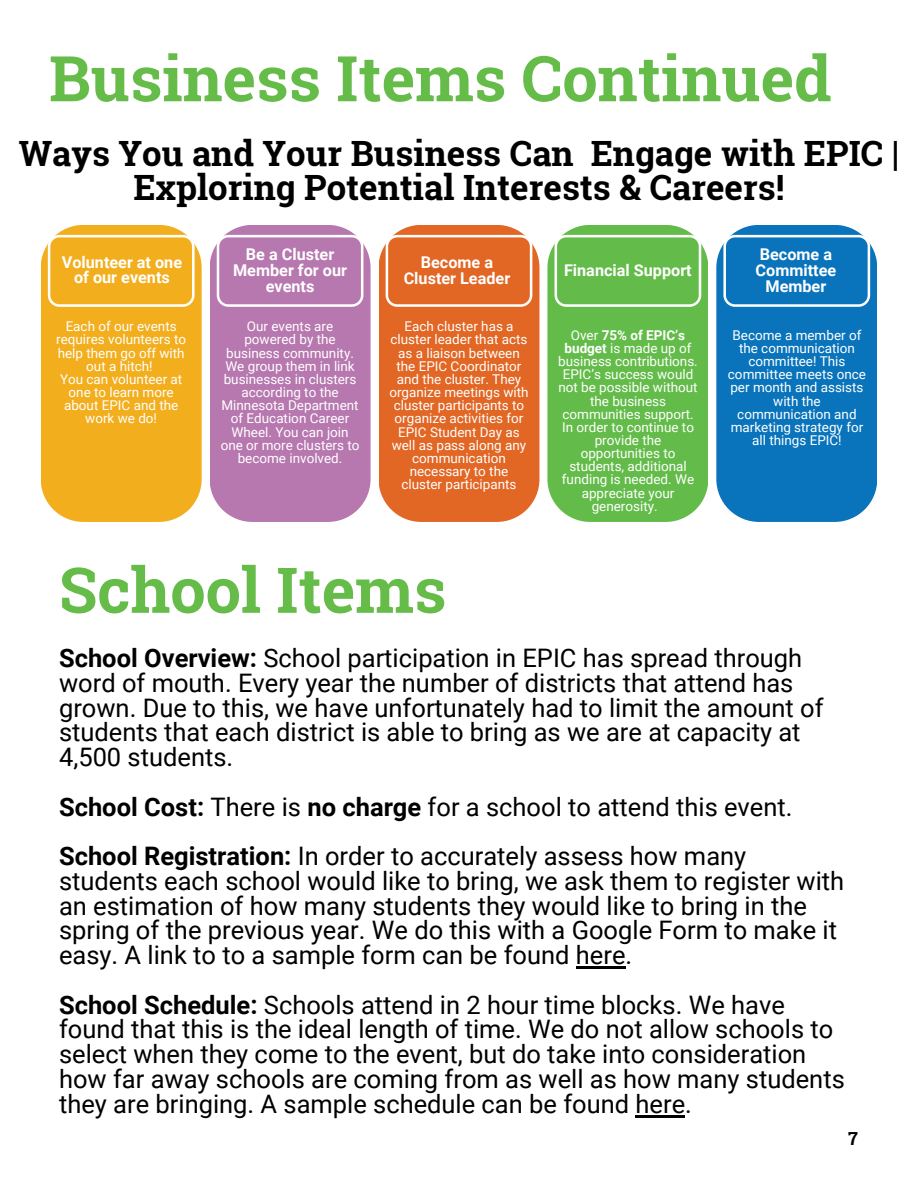
<style>
.page{position:relative;width:918px;height:1188px;background:#fff}
.page>*{position:absolute;margin:0;border:0;box-sizing:border-box;transform-origin:0 0}
.t1{font:700 63px "Roboto Slab";color:#65bc48}
.t2{font:700 34.8px/33.8px "Roboto Slab";color:#000;text-align:center}
.t3{font:25.5px/24.8px "Roboto";color:#000}
.t4{font:700 18px "Roboto Slab";color:#000}
.t5{font:700 16.2px/15.9px "Roboto";color:#fff;text-align:center}
.t6{font:13.5px/13.2px "Roboto";color:#fff;text-align:center}
.s1{font-weight:700}
</style>
<div class="page">
<hr style="left:576px;top:966px;width:50px;height:3px;background:#000">
<hr style="left:636px;top:1115px;width:49px;height:2px;background:#000">
<div style="left:210px;top:225px;width:161px;height:297px;background:#b777af"></div>
<svg style="left:217px;top:235px;width:146px;height:71px;background:#bd83b6"></svg>
<div style="left:41px;top:225px;width:161px;height:297px;background:#f2ae1d"></div>
<svg style="left:48px;top:235px;width:147px;height:71px;background:#f3b531"></svg>
<div style="left:379px;top:225px;width:160px;height:297px;background:#e26624"></div>
<svg style="left:386px;top:235px;width:146px;height:71px;background:#e47337"></svg>
<div style="left:547px;top:225px;width:161px;height:297px;background:#63bc49"></div>
<svg style="left:555px;top:235px;width:146px;height:71px;background:#70c159"></svg>
<div style="left:716px;top:225px;width:161px;height:297px;background:#0974bb"></div>
<svg style="left:723px;top:235px;width:147px;height:71px;background:#1f80c1"></svg>
<h1 class="t1" style="left:49px;top:35px;width:784px">Business Items Continued</h1>
<p class="t2" style="left:19px;top:135px;width:882px">Ways You and Your Business Can Engage with EPIC |<br>Exploring Potential Interests &amp; Careers!</p>
<p class="t5" style="left:62px;top:254px;width:122px">Volunteer at one of our events</p>
<h4 class="t6" style="left:56px;top:320px;width:131px">Each of our events requires volunteers to help them go off with out a hitch!</h4>
<p class="t6" style="left:60px;top:373px;width:124px">You can volunteer at one to learn more about EPIC and the work we do!</p>
<h4 class="t5" style="left:233px;top:246px;width:115px">Be a Cluster<br>Member for our events</h4>
<p class="t6" style="left:221px;top:320px;width:140px">Our events are powered by the business community.<br>We group them in link businesses in clusters according to the<br>Minnesota Department of Education Career<br>Wheel. You can join one or more clusters to become involved.</p>
<p class="t5" style="left:404px;top:254px;width:108px">Become a<br>Cluster Leader</p>
<p class="t6" style="left:389px;top:320px;width:141px">Each cluster has a cluster leader that acts as a liaison between the EPIC Coordinator and the cluster. They organize meetings with cluster participants to organize activities for<br>EPIC Student Day as well as pass along any communication necessary to the cluster participants</p>
<p class="t5" style="left:564px;top:262px;width:129px">Financial Support</p>
<p class="t6" style="left:558px;top:329px;width:141px">Over <span class="s1">75% of EPIC’s budget</span> is made up of business contributions.<br>EPIC’s success would not be possible without the business communities support.<br>In order to continue to provide the opportunities to students, additional funding is needed. We appreciate your generosity.</p>
<p class="t5" style="left:756px;top:246px;width:82px">Become a<br>Committee<br>Member</p>
<p class="t6" style="left:728px;top:329px;width:140px">Become a member of the communication committee! This committee meets once per month and assists with the communication and marketing strategy for all things EPIC!</p>
<h2 class="t1" style="left:59px;top:547px;width:389px">School Items</h2>
<p class="t3" style="left:59px;top:646px;width:766px"><span class="s1">School Overview:</span> School participation in EPIC has spread through word of mouth. Every year the number of districts that attend has grown. Due to this, we have unfortunately had to limit the amount of students that each district is able to bring as we are at capacity at 4,500 students.</p>
<h4 class="t3" style="left:59px;top:795px;width:735px"><span class="s1">School Cost:</span> There is <span class="s1">no charge</span> for a school to attend this event.</h4>
<p class="t3" style="left:59px;top:844px;width:787px"><span class="s1">School Registration:</span> In order to accurately assess how many students each school would like to bring, we ask them to register with an estimation of how many students they would like to bring in the spring of the previous year. We do this with a Google Form to make it easy. A link to to a sample form can be found here.</p>
<p class="t3" style="left:59px;top:993px;width:787px"><span class="s1">School Schedule:</span> Schools attend in 2 hour time blocks. We have found that this is the ideal length of time. We do not allow schools to select when they come to the event, but do take into consideration how far away schools are coming from as well as how many students they are bringing. A sample schedule can be found here.</p>
<p class="t4" style="left:848px;top:1126px;width:11px">7</p>
</div>
